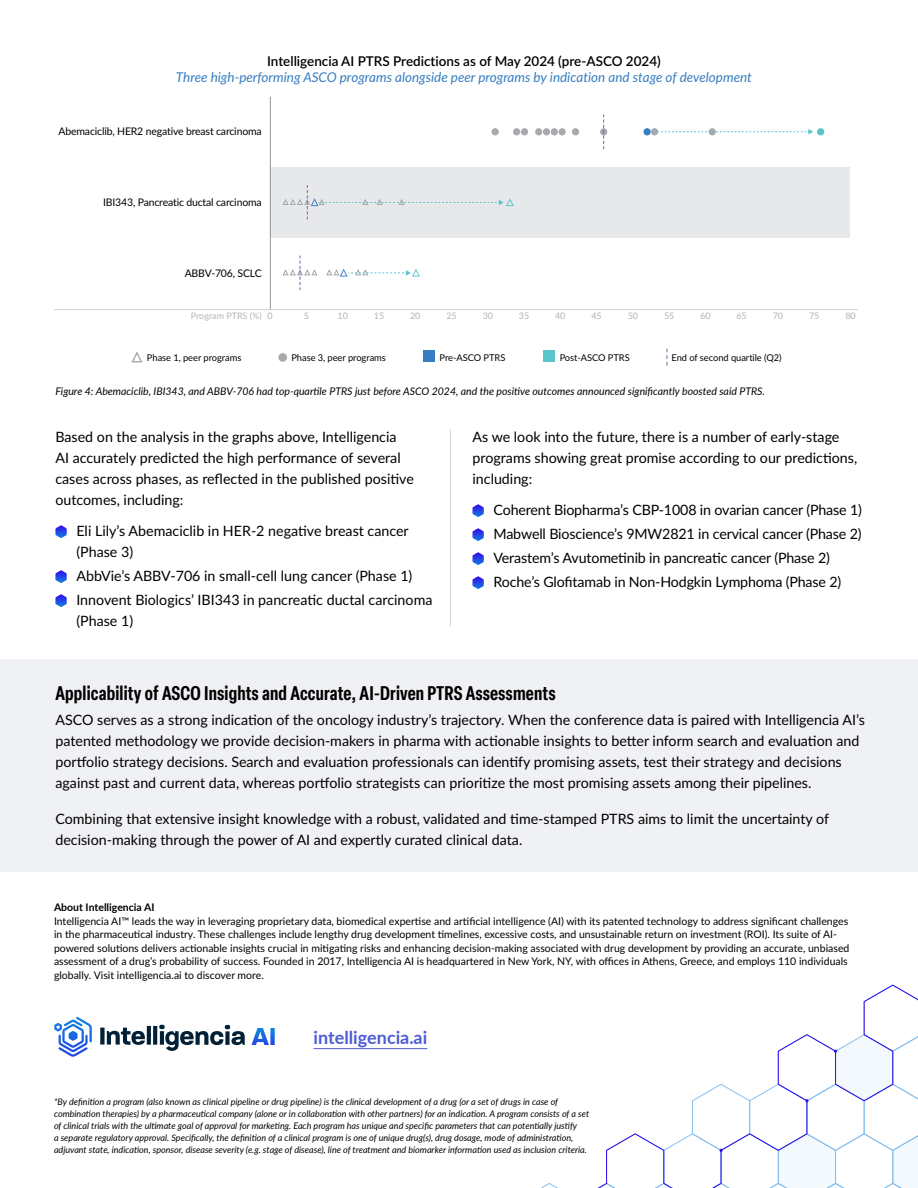
<style>
.page{position:relative;width:918px;height:1188px;background:#fff}
.page>*{position:absolute;margin:0;border:0;box-sizing:border-box;transform-origin:0 0}
.t1{font:600 condensed 19.5px "Elza";letter-spacing:.01em;color:#000}
.t2{font:700 18px "Lato";color:#4f5cd6}
.t3{font:14.25px/21px "Lato";color:#000}
.t4{font:italic 13.5px "Lato";color:#367dc1}
.t5{font:600 13.5px "Lato";color:#000}
.t6{font:10.5px/13.5px "Lato";color:#000}
.t7{font:italic 10.5px "Lato";color:#000}
.t8{font:700 10.5px "Lato";color:#000}
.t9{font:9.3px "Lato";letter-spacing:-.005em;color:#000}
.t10{font:italic 9px/12px "Lato";color:#000}
.t11{font:9px "Lato";letter-spacing:-.015em;color:#b1b4b6}
</style>
<div class="page">
<svg style="left:55px;top:525px;width:12px;height:13px"></svg>
<svg style="left:55px;top:570px;width:12px;height:13px"></svg>
<svg style="left:55px;top:594px;width:12px;height:13px"></svg>
<svg style="left:472px;top:504px;width:12px;height:13px"></svg>
<svg style="left:472px;top:528px;width:12px;height:13px"></svg>
<svg style="left:472px;top:552px;width:12px;height:13px"></svg>
<svg style="left:472px;top:576px;width:12px;height:13px"></svg>
<div style="left:270px;top:167px;width:580px;height:71px;background:#e7e8e9"></div>
<svg style="left:131px;top:351px;width:12px;height:12px"></svg>
<div style="left:278px;top:353px;width:9px;height:9px;background:#a7a9ac;border-radius:50%"></div>
<hr style="left:54px;top:309px;width:804px;height:1px;background:#d1d3d4">
<div style="left:423px;top:350px;width:11px;height:12px;background:#367dc1"></div>
<div style="left:543px;top:350px;width:12px;height:12px;background:#58c5cc"></div>
<svg style="left:667px;top:349px;width:1px;height:17px"></svg>
<div style="left:492px;top:128px;width:7px;height:7px;background:#a7a9ac;border-radius:50%"></div>
<div style="left:513px;top:128px;width:7px;height:7px;background:#a7a9ac;border-radius:50%"></div>
<div style="left:521px;top:128px;width:7px;height:7px;background:#a7a9ac;border-radius:50%"></div>
<div style="left:535px;top:128px;width:7px;height:7px;background:#a7a9ac;border-radius:50%"></div>
<div style="left:543px;top:128px;width:7px;height:7px;background:#a7a9ac;border-radius:50%"></div>
<div style="left:551px;top:128px;width:7px;height:7px;background:#a7a9ac;border-radius:50%"></div>
<div style="left:559px;top:128px;width:7px;height:7px;background:#a7a9ac;border-radius:50%"></div>
<div style="left:572px;top:128px;width:7px;height:7px;background:#a7a9ac;border-radius:50%"></div>
<svg style="left:600px;top:128px;width:7px;height:7px"></svg>
<div style="left:644px;top:128px;width:7px;height:7px;background:#367dc1;border-radius:50%"></div>
<div style="left:651px;top:128px;width:7px;height:7px;background:#a7a9ac;border-radius:50%"></div>
<div style="left:817px;top:128px;width:7px;height:7px;background:#58c5cc;border-radius:50%"></div>
<svg style="left:603px;top:114px;width:1px;height:35px"></svg>
<hr style="left:270px;top:97px;width:1px;height:213px;background:#939598">
<svg style="left:655px;top:129px;width:158px;height:6px"></svg>
<svg style="left:282px;top:256px;width:138px;height:34px"></svg>
<svg style="left:282px;top:185px;width:232px;height:35px"></svg>
<hr style="left:450px;top:429px;width:1px;height:197px;background:#d2d7de">
<div style="left:0;top:660px;width:918px;height:212px;background:#f0f1f4"></div>
<svg style="left:540px;top:985px;width:378px;height:203px"></svg>
<svg style="left:252px;top:1028px;width:17px;height:17px"></svg>
<svg style="left:270px;top:1028px;width:5px;height:17px"></svg>
<div style="left:100px;top:1028px;width:5px;height:17px;background:#032136"></div>
<svg style="left:107px;top:1028px;width:38px;height:17px"></svg>
<svg style="left:147px;top:1026px;width:4px;height:19px"></svg>
<svg style="left:153px;top:1026px;width:4px;height:19px"></svg>
<svg style="left:159px;top:1025px;width:86px;height:26px"></svg>
<svg style="left:54px;top:1017px;width:38px;height:40px"></svg>
<hr style="left:314px;top:1048px;width:113px;height:1px;background:#4f5cd6">
<p class="t5" style="left:267px;top:51px;width:395px">Intelligencia AI PTRS Predictions as of May 2024 (pre-ASCO 2024)</p>
<p class="t4" style="left:176px;top:68px;width:577px">Three high-performing ASCO programs alongside peer programs by indication and stage of development</p>
<p class="t6" style="left:59px;top:124px;width:205px">Abemaciclib, HER2 negative breast carcinoma</p>
<p class="t6" style="left:103px;top:195px;width:160px">IBI343, Pancreatic ductal carcinoma</p>
<p class="t6" style="left:185px;top:266px;width:79px">ABBV-706, SCLC</p>
<p class="t11" style="left:191px;top:310px;width:83px">Program PTRS (%) 0</p>
<p class="t11" style="left:304px;top:310px;width:7px">5</p>
<p class="t11" style="left:338px;top:310px;width:12px">10</p>
<p class="t11" style="left:374px;top:310px;width:12px">15</p>
<p class="t11" style="left:410px;top:310px;width:12px">20</p>
<p class="t11" style="left:446px;top:310px;width:12px">25</p>
<p class="t11" style="left:483px;top:310px;width:12px">30</p>
<p class="t11" style="left:519px;top:310px;width:12px">35</p>
<p class="t11" style="left:555px;top:310px;width:12px">40</p>
<p class="t11" style="left:591px;top:310px;width:12px">45</p>
<p class="t11" style="left:628px;top:310px;width:12px">50</p>
<p class="t11" style="left:700px;top:310px;width:12px">60</p>
<p class="t11" style="left:664px;top:310px;width:12px">55</p>
<p class="t11" style="left:737px;top:310px;width:12px">65</p>
<p class="t11" style="left:773px;top:310px;width:12px">70</p>
<p class="t11" style="left:809px;top:310px;width:12px">75</p>
<p class="t11" style="left:845px;top:310px;width:12px">80</p>
<p class="t9" style="left:440px;top:351px;width:67px">Pre-ASCO PTRS</p>
<p class="t9" style="left:560px;top:351px;width:72px">Post-ASCO PTRS</p>
<p class="t9" style="left:672px;top:351px;width:112px">End of second quartile (Q2)</p>
<p class="t7" style="left:55px;top:384px;width:711px">Figure 4: Abemaciclib, IBI343, and ABBV-706 had top-quartile PTRS just before ASCO 2024, and the positive outcomes announced significantly boosted said PTRS.</p>
<p class="t9" style="left:147px;top:351px;width:96px">Phase 1, peer programs</p>
<p class="t9" style="left:291px;top:351px;width:96px">Phase 3, peer programs</p>
<p class="t3" style="left:55px;top:426px;width:360px">Based on the analysis in the graphs above, Intelligencia<br>AI accurately predicted the high performance of several cases across phases, as reflected in the published positive outcomes, including:</p>
<p class="t3" style="left:76px;top:520px;width:334px">Eli Lily’s Abemaciclib in HER-2 negative breast cancer (Phase 3)</p>
<p class="t3" style="left:76px;top:564px;width:358px;line-height:24px">AbbVie’s ABBV-706 in small-cell lung cancer (Phase 1)<br>Innovent Biologics’ IBI343 in pancreatic ductal carcinoma</p>
<p class="t3" style="left:76px;top:610px;width:58px">(Phase 1)</p>
<p class="t3" style="left:473px;top:426px;width:386px">As we look into the future, there is a number of early-stage programs showing great promise according to our predictions, including:</p>
<p class="t3" style="left:494px;top:498px;width:370px;line-height:24px">Coherent Biopharma’s CBP-1008 in ovarian cancer (Phase 1)<br>Mabwell Bioscience’s 9MW2821 in cervical cancer (Phase 2)<br>Verastem’s Avutometinib in pancreatic cancer (Phase 2)<br>Roche’s Glofitamab in Non-Hodgkin Lymphoma (Phase 2)</p>
<h1 class="t1" style="left:55px;top:680px;width:502px">Applicability of ASCO Insights and Accurate, AI-Driven PTRS Assessments</h1>
<p class="t3" style="left:55px;top:709px;width:811px">ASCO serves as a strong indication of the oncology industry’s trajectory. When the conference data is paired with Intelligencia AI’s patented methodology we provide decision-makers in pharma with actionable insights to better inform search and evaluation and portfolio strategy decisions. Search and evaluation professionals can identify promising assets, test their strategy and decisions against past and current data, whereas portfolio strategists can prioritize the most promising assets among their pipelines.</p>
<p class="t3" style="left:55px;top:808px;width:775px">Combining that extensive insight knowledge with a robust, validated and time-stamped PTRS aims to limit the uncertainty of decision-making through the power of AI and expertly curated clinical data.</p>
<p class="t8" style="left:54px;top:900px;width:102px">About Intelligencia AI</p>
<p class="t6" style="left:54px;top:914px;width:797px">Intelligencia AI™ leads the way in leveraging proprietary data, biomedical expertise and artificial intelligence (AI) with its patented technology to address significant challenges in the pharmaceutical industry. These challenges include lengthy drug development timelines, excessive costs, and unsustainable return on investment (ROI). Its suite of AI&shy;powered solutions delivers actionable insights crucial in mitigating risks and enhancing decision-making associated with drug development by providing an accurate, unbiased assessment of a drug’s probability of success. Founded in 2017, Intelligencia AI is headquartered in New York, NY, with offices in Athens, Greece, and employs 110 individuals globally. Visit intelligencia.ai to discover more.</p>
<p class="t2" style="left:314px;top:1025px;width:115px">intelligencia.ai</p>
<p class="t10" style="left:54px;top:1095px;width:537px">*By definition a program (also known as clinical pipeline or drug pipeline) is the clinical development of a drug (or a set of drugs in case of combination therapies) by a pharmaceutical company (alone or in collaboration with other partners) for an indication. A program consists of a set of clinical trials with the ultimate goal of approval for marketing. Each program has unique and specific parameters that can potentially justify<br>a separate regulatory approval. Specifically, the definition of a clinical program is one of unique drug(s), drug dosage, mode of administration, adjuvant state, indication, sponsor, disease severity (e.g. stage of disease), line of treatment and biomarker information used as inclusion criteria.</p>
</div>
